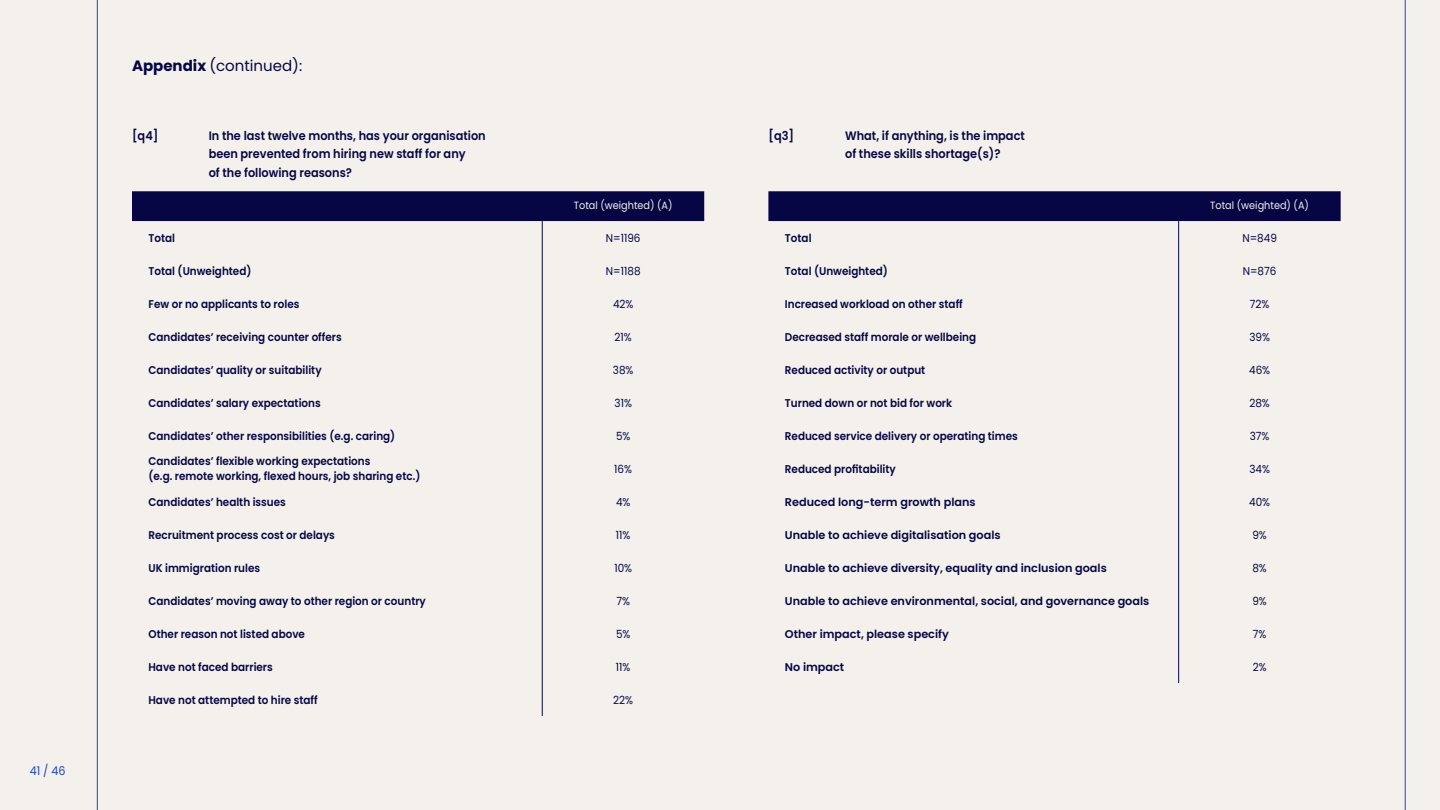
<style>
.page{position:relative;width:1440px;height:810px;background:#f4f1ed}
.page>*{position:absolute;margin:0;border:0;box-sizing:border-box;transform-origin:0 0}
.t1{font:15px "Poppins";color:#060645}
.t2{font:600 12.23px/18.4px "Poppins";color:#060645;scale:.93 1}
.t3{font:12px "Poppins";color:#1c46c0;scale:.93 1}
.t4{font:600 11.25px/15.8px "Poppins";color:#060645;scale:.93 1}
.t5{font:600 11.25px "Poppins";color:#060645}
.t6{font:11.25px "Poppins";color:#060645;scale:.93 1}
.t7{font:10.5px "Poppins";color:#f4f1ed;scale:.93 1}
.s1{font-weight:700}
</style>
<div class="page">
<hr style="left:97px;top:0;width:1px;height:810px;background:#1c46c0">
<hr style="left:1405px;top:0;width:1px;height:810px;background:#1c46c0">
<div style="left:132px;top:191px;width:572px;height:30px;background:#060645"></div>
<hr style="left:542px;top:221px;width:1px;height:33px;background:#060645">
<hr style="left:542px;top:254px;width:1px;height:33px;background:#060645">
<hr style="left:542px;top:287px;width:1px;height:33px;background:#060645">
<hr style="left:542px;top:320px;width:1px;height:33px;background:#060645">
<hr style="left:542px;top:353px;width:1px;height:33px;background:#060645">
<hr style="left:542px;top:386px;width:1px;height:33px;background:#060645">
<hr style="left:542px;top:419px;width:1px;height:33px;background:#060645">
<hr style="left:542px;top:452px;width:1px;height:33px;background:#060645">
<hr style="left:542px;top:485px;width:1px;height:33px;background:#060645">
<hr style="left:542px;top:518px;width:1px;height:33px;background:#060645">
<hr style="left:542px;top:551px;width:1px;height:33px;background:#060645">
<hr style="left:542px;top:584px;width:1px;height:33px;background:#060645">
<hr style="left:542px;top:617px;width:1px;height:33px;background:#060645">
<hr style="left:542px;top:650px;width:1px;height:33px;background:#060645">
<hr style="left:542px;top:683px;width:1px;height:33px;background:#060645">
<div style="left:768px;top:191px;width:573px;height:30px;background:#060645"></div>
<hr style="left:1178px;top:221px;width:1px;height:33px;background:#060645">
<hr style="left:1178px;top:254px;width:1px;height:33px;background:#060645">
<hr style="left:1178px;top:287px;width:1px;height:33px;background:#060645">
<hr style="left:1178px;top:320px;width:1px;height:33px;background:#060645">
<hr style="left:1178px;top:353px;width:1px;height:33px;background:#060645">
<hr style="left:1178px;top:386px;width:1px;height:33px;background:#060645">
<hr style="left:1178px;top:419px;width:1px;height:33px;background:#060645">
<hr style="left:1178px;top:452px;width:1px;height:33px;background:#060645">
<hr style="left:1178px;top:485px;width:1px;height:33px;background:#060645">
<hr style="left:1178px;top:518px;width:1px;height:33px;background:#060645">
<hr style="left:1178px;top:551px;width:1px;height:33px;background:#060645">
<hr style="left:1178px;top:584px;width:1px;height:33px;background:#060645">
<hr style="left:1178px;top:617px;width:1px;height:33px;background:#060645">
<hr style="left:1178px;top:650px;width:1px;height:33px;background:#060645">
<p class="t3" style="left:30px;top:764px;width:40px">41 / 46</p>
<p class="t1" style="left:132px;top:57px;width:172px"><span class="s1">Appendix</span> (continued):</p>
<p class="t2" style="left:132px;top:127px;width:30px">[q4]</p>
<p class="t2" style="left:209px;top:127px;width:299px">In the last twelve months, has your organisation been prevented from hiring new staff for any<br>of the following reasons?</p>
<p class="t7" style="left:574px;top:199px;width:108px">Total (weighted) (A)</p>
<p class="t4" style="left:148px;top:230px;width:30px">Total</p>
<p class="t6" style="left:606px;top:231px;width:39px">N=1196</p>
<p class="t4" style="left:148px;top:263px;width:112px">Total (Unweighted)</p>
<p class="t6" style="left:606px;top:264px;width:39px">N=1188</p>
<p class="t4" style="left:148px;top:296px;width:164px">Few or no applicants to roles</p>
<p class="t6" style="left:613px;top:297px;width:23px">42%</p>
<p class="t4" style="left:148px;top:329px;width:209px">Candidates’ receiving counter offers</p>
<p class="t6" style="left:615px;top:330px;width:20px">21%</p>
<p class="t4" style="left:148px;top:362px;width:188px">Candidates’ quality or suitability</p>
<p class="t6" style="left:613px;top:363px;width:24px">38%</p>
<p class="t4" style="left:148px;top:395px;width:187px">Candidates’ salary expectations</p>
<p class="t6" style="left:615px;top:396px;width:20px">31%</p>
<p class="t4" style="left:148px;top:428px;width:267px">Candidates’ other responsibilities (e.g. caring)</p>
<p class="t6" style="left:616px;top:429px;width:17px">5%</p>
<p class="t4" style="left:148px;top:453px;width:294px">Candidates’ flexible working expectations<br>(e.g. remote working, flexed hours, job sharing etc.)</p>
<p class="t6" style="left:614px;top:462px;width:21px">16%</p>
<p class="t4" style="left:148px;top:494px;width:149px">Candidates’ health issues</p>
<p class="t6" style="left:616px;top:495px;width:17px">4%</p>
<p class="t4" style="left:148px;top:527px;width:202px">Recruitment process cost or delays</p>
<p class="t6" style="left:616px;top:528px;width:17px">11%</p>
<p class="t4" style="left:148px;top:560px;width:122px">UK immigration rules</p>
<p class="t6" style="left:614px;top:561px;width:21px">10%</p>
<p class="t4" style="left:148px;top:593px;width:300px">Candidates’ moving away to other region or country</p>
<p class="t6" style="left:616px;top:594px;width:16px">7%</p>
<p class="t4" style="left:148px;top:626px;width:170px">Other reason not listed above</p>
<p class="t6" style="left:616px;top:627px;width:17px">5%</p>
<p class="t4" style="left:148px;top:659px;width:135px">Have not faced barriers</p>
<p class="t6" style="left:616px;top:660px;width:17px">11%</p>
<p class="t4" style="left:148px;top:692px;width:184px">Have not attempted to hire staff</p>
<p class="t6" style="left:613px;top:693px;width:23px">22%</p>
<p class="t2" style="left:768px;top:127px;width:29px">[q3]</p>
<p class="t2" style="left:845px;top:127px;width:195px">What, if anything, is the impact of these skills shortage(s)?</p>
<p class="t7" style="left:1210px;top:199px;width:108px">Total (weighted) (A)</p>
<p class="t4" style="left:785px;top:230px;width:30px">Total</p>
<p class="t6" style="left:1242px;top:231px;width:39px">N=849</p>
<p class="t4" style="left:785px;top:263px;width:112px">Total (Unweighted)</p>
<p class="t6" style="left:1243px;top:264px;width:38px">N=876</p>
<p class="t4" style="left:785px;top:296px;width:193px">Increased workload on other staff</p>
<p class="t6" style="left:1250px;top:297px;width:23px">72%</p>
<p class="t4" style="left:785px;top:329px;width:207px">Decreased staff morale or wellbeing</p>
<p class="t6" style="left:1249px;top:330px;width:24px">39%</p>
<p class="t4" style="left:785px;top:362px;width:152px">Reduced activity or output</p>
<p class="t6" style="left:1249px;top:363px;width:24px">46%</p>
<p class="t4" style="left:785px;top:395px;width:181px">Turned down or not bid for work</p>
<p class="t6" style="left:1249px;top:396px;width:24px">28%</p>
<p class="t4" style="left:785px;top:428px;width:252px">Reduced service delivery or operating times</p>
<p class="t6" style="left:1250px;top:429px;width:23px">37%</p>
<p class="t4" style="left:785px;top:461px;width:121px">Reduced profitability</p>
<p class="t6" style="left:1249px;top:462px;width:24px">34%</p>
<p class="t5" style="left:785px;top:495px;width:192px">Reduced long-term growth plans</p>
<p class="t6" style="left:1249px;top:495px;width:24px">40%</p>
<p class="t5" style="left:785px;top:528px;width:217px">Unable to achieve digitalisation goals</p>
<p class="t6" style="left:1252px;top:528px;width:17px">9%</p>
<p class="t5" style="left:785px;top:561px;width:323px">Unable to achieve diversity, equality and inclusion goals</p>
<p class="t6" style="left:1252px;top:561px;width:17px">8%</p>
<p class="t5" style="left:785px;top:594px;width:366px">Unable to achieve environmental, social, and governance goals</p>
<p class="t6" style="left:1252px;top:594px;width:17px">9%</p>
<p class="t5" style="left:785px;top:627px;width:166px">Other impact, please specify</p>
<p class="t6" style="left:1253px;top:627px;width:16px">7%</p>
<p class="t5" style="left:785px;top:660px;width:61px">No impact</p>
<p class="t6" style="left:1253px;top:660px;width:16px">2%</p>
</div>
